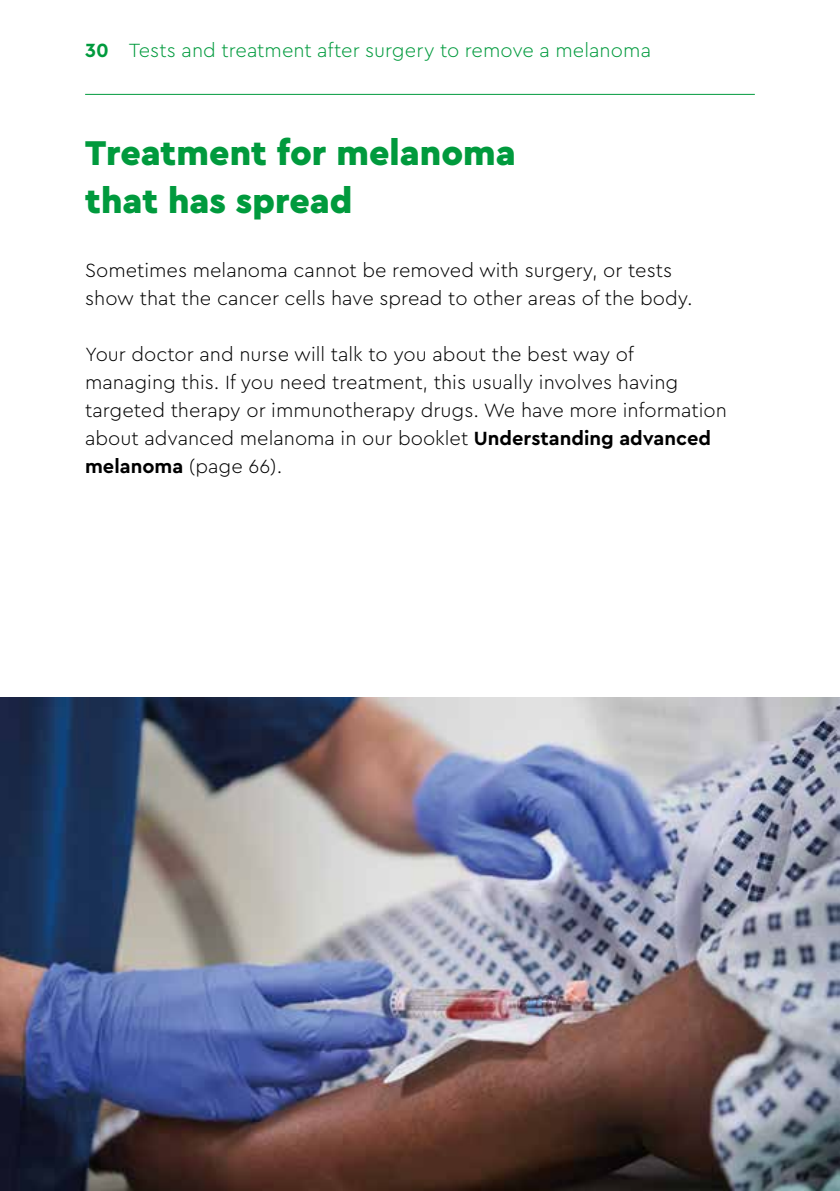
<style>
.page{position:relative;width:840px;height:1191px;background:#fff}
.page>*{position:absolute;margin:0;border:0;box-sizing:border-box;transform-origin:0 0}
.t1{font:900 36px/48px "Cera Pro Macmillan";color:#009a3d}
.t2{font:300 20px/28px "Cera Pro Macmillan";color:#000}
.t3{font:300 20px "Cera Pro Macmillan";letter-spacing:.005em;color:#009a3d}
.s1{font-weight:700}
</style>
<div class="page">
<hr style="left:85px;top:94px;width:669px;height:1px;background:#009a3d">
<img style="left:0;top:697px;width:839px;height:494px">
<p class="t3" style="left:85px;top:35px;width:567px"><span class="s1">30</span> Tests and treatment after surgery to remove a melanoma</p>
<h1 class="t1" style="left:85px;top:125px;width:432px">Treatment for melanoma that has spread</h1>
<p class="t2" style="left:85px;top:254px;width:608px">Sometimes melanoma cannot be removed with surgery, or tests show that the cancer cells have spread to other areas of the body.</p>
<p class="t2" style="left:85px;top:338px;width:643px">Your doctor and nurse will talk to you about the best way of managing this. If you need treatment, this usually involves having targeted therapy or immunotherapy drugs. We have more information about advanced melanoma in our booklet <span class="s1">Understanding advanced melanoma</span> (page 66).</p>
</div>
